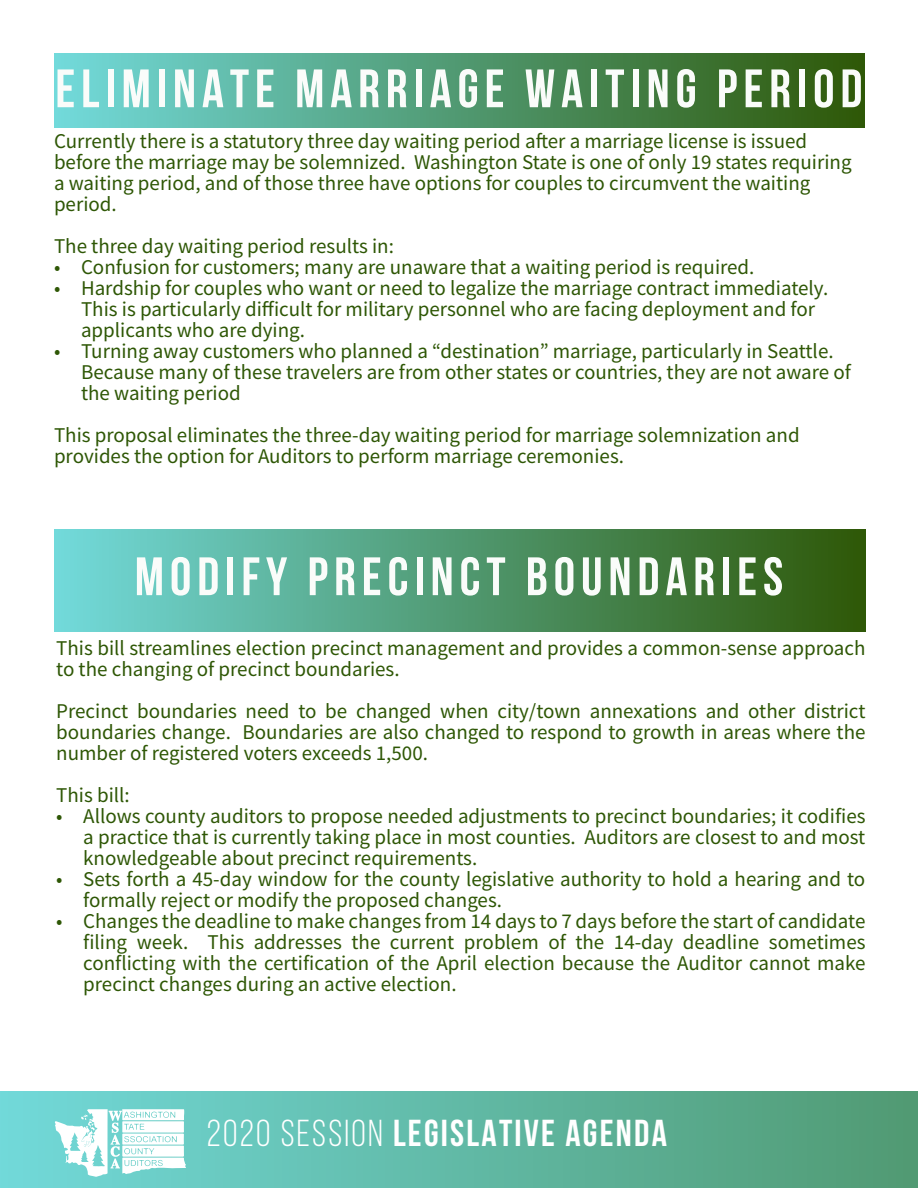
<style>
.page{position:relative;width:918px;height:1188px;background:#fff}
.page>*{position:absolute;margin:0;border:0;box-sizing:border-box;transform-origin:0 0}
.t1{font:700 54px "Bebas Neue";letter-spacing:.11em;color:#fafcfa}
.t2{font:700 37.5px "Bebas Neue";letter-spacing:.06em;color:#fff}
.t3{font:21px/21px "Source Sans Pro";color:#2e5705}
.s1{font-weight:400}
</style>
<div class="page">
<div style="left:0;top:1092px;width:918px;height:96px;background:linear-gradient(to right,#72d9da,#519a72)"></div>
<div style="left:54px;top:54px;width:810px;height:73px;background:linear-gradient(to right,#72dadb,#2e5807)"></div>
<svg style="left:55px;top:1109px;width:131px;height:68px"></svg>
<div style="left:54px;top:529px;width:812px;height:102px;background:linear-gradient(to right,#72dadb,#2e5807)"></div>
<p class="t1" style="left:55px;top:59px;width:809px">ELIMINATE MARRIAGE WAITING PERIOD</p>
<p class="t3" style="left:54px;top:130px;width:799px">Currently there is a statutory three day waiting period after a marriage license is issued before the marriage may be solemnized. Washington State is one of only 19 states requiring a waiting period, and of those three have options for couples to circumvent the waiting period.</p>
<p class="t3" style="left:54px;top:235px;width:341px">The three day waiting period results in:</p>
<p class="t3" style="left:54px;top:256px;width:702px">• Confusion for customers; many are unaware that a waiting period is required.</p>
<p class="t3" style="left:81px;top:277px;width:749px;text-indent:-27px">• Hardship for couples who want or need to legalize the marriage contract immediately.<br>This is particularly difficult for military personnel who are facing deployment and for applicants who are dying.</p>
<p class="t3" style="left:81px;top:340px;width:772px;text-indent:-27px">• Turning away customers who planned a “destination” marriage, particularly in Seattle.<br>Because many of these travelers are from other states or countries, they are not aware of the waiting period</p>
<p class="t3" style="left:54px;top:424px;width:747px">This proposal eliminates the three-day waiting period for marriage solemnization and provides the option for Auditors to perform marriage ceremonies.</p>
<p class="t1" style="left:135px;top:547px;width:650px">MODIFY PRECINCT BOUNDARIES</p>
<p class="t3" style="left:56px;top:637px;width:811px">This bill streamlines election precinct management and provides a common-sense approach to the changing of precinct boundaries.</p>
<p class="t3" style="left:56px;top:700px;width:811px;text-align:justify">Precinct boundaries need to be changed when city/town annexations and other district boundaries change. Boundaries are also changed to respond to growth in areas where the number of registered voters exceeds 1,500.</p>
<p class="t3" style="left:56px;top:784px;width:75px">This bill:</p>
<p class="t3" style="left:83px;top:805px;width:784px;text-align:justify;text-indent:-27px">• Allows county auditors to propose needed adjustments to precinct boundaries; it codifies a practice that is currently taking place in most counties. Auditors are closest to and most knowledgeable about precinct requirements.</p>
<p class="t3" style="left:83px;top:868px;width:784px;text-indent:-27px">• Sets forth a 45-day window for the county legislative authority to hold a hearing and to formally reject or modify the proposed changes.</p>
<p class="t3" style="left:83px;top:910px;width:784px;text-align:justify;text-indent:-27px">• Changes the deadline to make changes from 14 days to 7 days before the start of candidate filing week. This addresses the current problem of the 14-day deadline sometimes conflicting with the certification of the April election because the Auditor cannot make precinct changes during an active election.</p>
<p class="t2" style="left:207px;top:1113px;width:462px"><span class="s1">2020 SESSION</span> LEGISLATIVE AGENDA</p>
</div>
